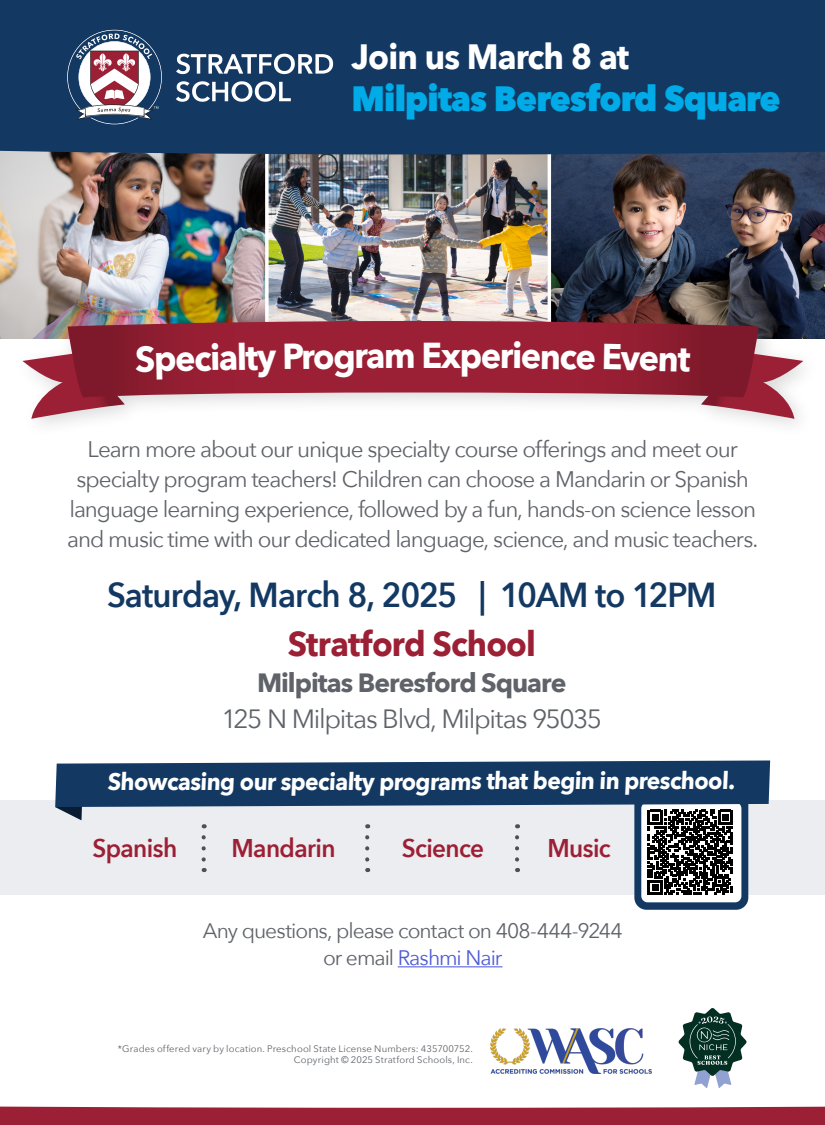
<style>
.page{position:relative;width:825px;height:1125px;background:#fff}
.page>*{position:absolute;margin:0;border:0;box-sizing:border-box;transform-origin:0 0}
.t1{font:700 36px "Avenir Next";letter-spacing:-.045em;color:#fff;scale:.95 1}
.t2{font:800 35.1px "Avenir Next";letter-spacing:-.025em;color:#00abe7;scale:.95 1}
.t3{font:700 35.1px "Avenir Next";letter-spacing:-.025em;color:#fff;scale:.95 1}
.Front_Address{font:600 34.65px "Avenir Next";letter-spacing:-.03em;color:#133963;scale:.95 1}
.Front_Address-2{font:700 34.65px "Avenir Next";letter-spacing:-.025em;color:#9c2035;scale:.95 1}
.Front_Address-3{font:26.4px "Avenir Next";letter-spacing:-.05em;color:#5f6369}
.Front_Address-4{font:700 26.4px "Avenir Next";letter-spacing:-.04em;color:#5f6369}
.Front_Address-5{font:600 25.65px "Avenir Next";letter-spacing:-.025em;color:#9c2035;scale:.95 1}
.t4{font:700 24px "Avenir Next";color:#fff;scale:.95 1}
.Front_Address-6{font:22.5px/30px "Avenir Next";letter-spacing:-.045em;color:#5f6369;text-align:center}
.Front_Address-7{font:21px/27px "Avenir Next";letter-spacing:-.045em;color:#5f6369;text-align:center}
.Disclaimer{font:9.45px/11.4px "Avenir Next";letter-spacing:.015em;color:#5f6369;text-align:right}
.s1{color:#4f5cd6}
</style>
<div class="page">
<div style="left:0;top:800px;width:825px;height:95px;background:#ecedf1"></div>
<img style="left:0;top:154px;width:265px;height:184px">
<img style="left:269px;top:154px;width:279px;height:155px">
<img style="left:551px;top:154px;width:274px;height:184px">
<svg style="left:265px;top:154px;width:4px;height:155px"></svg>
<svg style="left:202px;top:837px;width:4px;height:35px"></svg>
<svg style="left:365px;top:837px;width:4px;height:35px"></svg>
<svg style="left:515px;top:837px;width:4px;height:35px"></svg>
<div style="left:0;top:0;width:825px;height:154px;background:#133963"></div>
<div style="left:14px;top:309px;width:808px;height:130px;background:#000;opacity:.15"></div>
<svg style="left:22px;top:353px;width:103px;height:66px"></svg>
<svg style="left:701px;top:353px;width:102px;height:66px"></svg>
<svg style="left:256px;top:321px;width:304px;height:76px;background:#a02b3f"></svg>
<svg style="left:560px;top:321px;width:199px;height:76px;background:#8e2436"></svg>
<svg style="left:68px;top:321px;width:188px;height:76px;background:#912638"></svg>
<svg style="left:0;top:1106px;width:825px;height:19px;background:#a33043"></svg>
<svg style="left:176px;top:54px;width:157px;height:20px"></svg>
<svg style="left:176px;top:81px;width:115px;height:21px"></svg>
<svg style="left:67px;top:30px;width:95px;height:94px"></svg>
<img style="left:491px;top:1029px;width:161px;height:45px">
<svg style="left:679px;top:1008px;width:68px;height:80px"></svg>
<hr style="left:398px;top:966px;width:105px;height:1px;background:#4f5cd6">
<div style="left:634px;top:792px;width:114px;height:118px;background:#133963;border-radius:12px"></div>
<div style="left:641px;top:802px;width:100px;height:100px;background:#fff;border-radius:6px"></div>
<svg style="left:648px;top:816px;width:85px;height:79px"></svg>
<svg style="left:73px;top:816px;width:9px;height:4px"></svg>
<svg style="left:55px;top:760px;width:715px;height:56px;fill:#133963"></svg>
<svg style="left:660px;top:349px;width:30px;height:23px"></svg>
<p class="t3" style="left:351px;top:26px;width:294px">Join us March 8 at</p>
<p class="t2" style="left:351px;top:77px;width:453px">Milpitas Beresford Square</p>
<h1 class="t1" style="left:135px;top:328px;width:211px;rotate:-1deg">Specialty Pro</h1>
<h1 class="t1" style="left:333px;top:324px;width:201px">gram Experi</h1>
<h1 class="t1" style="left:522px;top:324px;width:147px;rotate:1deg">ence Eve</h1>
<p class="Front_Address-6" style="left:67px;top:433px;width:693px">Learn more about our unique specialty course offerings and meet our specialty program teachers! Children can choose a Mandarin or Spanish language learning experience, followed by a fun, hands-on science lesson and music time with our dedicated language, science, and music teachers.</p>
<p class="Front_Address" style="left:107px;top:565px;width:643px">Saturday, March 8, 2025 | 10AM to 12PM</p>
<p class="Front_Address-2" style="left:288px;top:614px;width:263px">Stratford School</p>
<p class="Front_Address-4" style="left:257px;top:660px;width:311px">Milpitas Beresford Square</p>
<p class="Front_Address-3" style="left:221px;top:697px;width:382px">125 N Milpitas Blvd, Milpitas 95035</p>
<p class="t4" style="left:107px;top:760px;width:664px">Showcasing our specialty programs that begin in preschool.</p>
<p class="Front_Address-5" style="left:92px;top:826px;width:91px">Spanish</p>
<p class="Front_Address-5" style="left:231px;top:826px;width:111px">Mandarin</p>
<p class="Front_Address-5" style="left:402px;top:826px;width:88px">Science</p>
<p class="Front_Address-5" style="left:547px;top:826px;width:68px">Music</p>
<p class="Front_Address-7" style="left:203px;top:917px;width:421px">Any questions, please contact on 408-444-9244 or email <span class="s1">Rashmi Nair</span></p>
<p class="Disclaimer" style="left:118px;top:1042px;width:356px">*Grades offered vary by location. Preschool State License Numbers: 435700752.<br>Copyright © 2025 Stratford Schools, Inc.</p>
</div>
